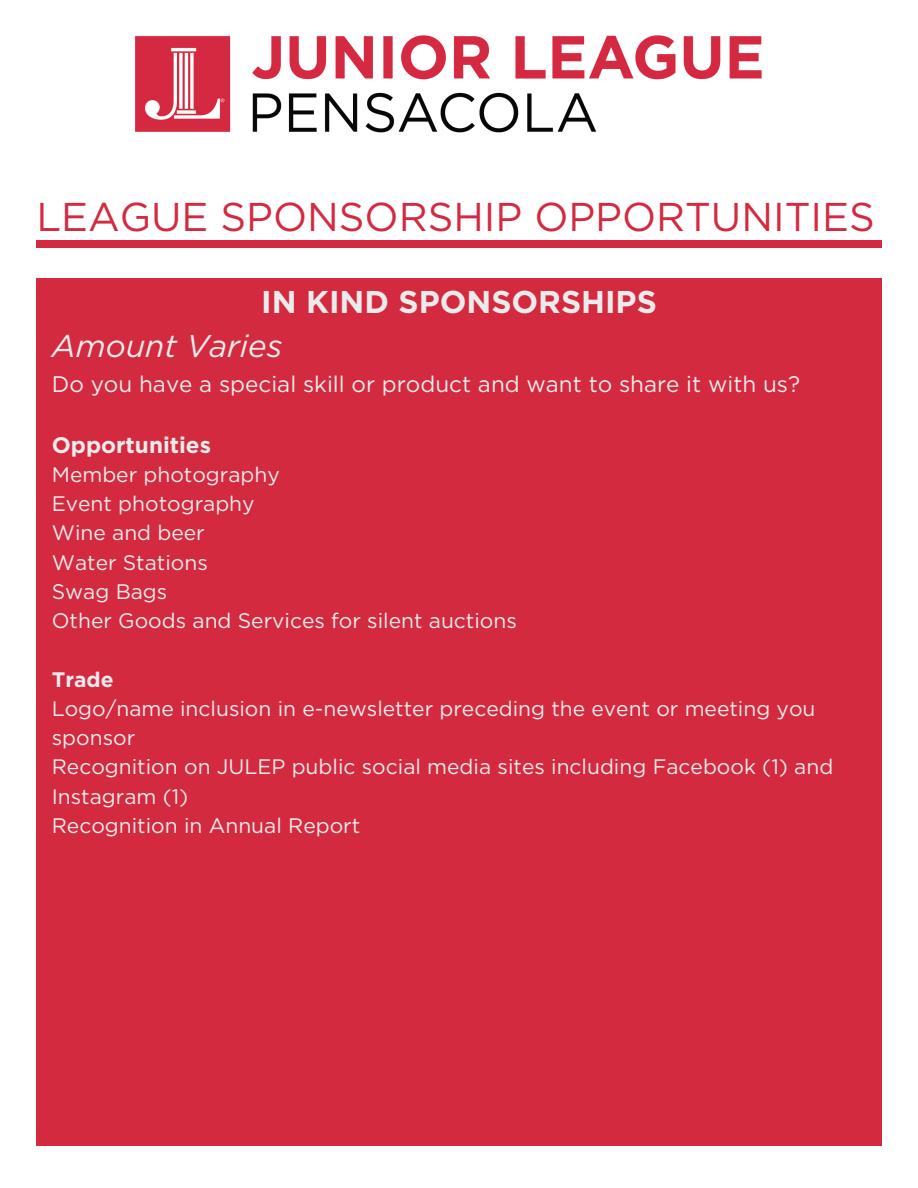
<style>
.page{position:relative;width:918px;height:1188px;background:#fff}
.page>*{position:absolute;margin:0;border:0;box-sizing:border-box;transform-origin:0 0}
.t1{font:40.2px "Gotham";color:#d32a40}
.t2{font:700 31.5px "Gotham";color:#ebebeb}
.t3{font:italic 31.5px "Gotham";color:#ebebeb}
.t4{font:22.5px "Gotham";color:#ebebeb}
.t5{font:700 22.5px "Gotham";color:#ebebeb}
.t6{font:21px/29.2px "Gotham";color:#ebebeb}
.t7{font:700 21px "Gotham";color:#ebebeb}
</style>
<div class="page">
<div style="left:36px;top:240px;width:845px;height:7px;background:#d32a40"></div>
<div style="left:36px;top:278px;width:846px;height:867px;background:#d32a40"></div>
<img style="left:135px;top:35px;width:627px;height:98px">
<p class="t1" style="left:36px;top:193px;width:840px">LEAGUE SPONSORSHIP OPPORTUNITIES</p>
<h1 class="t2" style="left:261px;top:283px;width:397px">IN KIND SPONSORSHIPS</h1>
<p class="t3" style="left:52px;top:327px;width:232px">Amount Varies</p>
<p class="t4" style="left:52px;top:370px;width:750px">Do you have a special skill or product and want to share it with us?</p>
<p class="t5" style="left:52px;top:431px;width:161px">Opportunities</p>
<p class="t6" style="left:52px;top:460px;width:230px">Member photography</p>
<p class="t6" style="left:52px;top:489px;width:204px">Event photography</p>
<p class="t6" style="left:52px;top:518px;width:155px">Wine and beer</p>
<p class="t6" style="left:52px;top:548px;width:158px">Water Stations</p>
<p class="t6" style="left:52px;top:577px;width:117px">Swag Bags</p>
<p class="t6" style="left:52px;top:606px;width:467px">Other Goods and Services for silent auctions</p>
<p class="t7" style="left:52px;top:667px;width:63px">Trade</p>
<p class="t6" style="left:52px;top:694px;width:765px">Logo/name inclusion in e-newsletter preceding the event or meeting you sponsor</p>
<p class="t6" style="left:52px;top:752px;width:783px">Recognition on JULEP public social media sites including Facebook (1) and</p>
<p class="t6" style="left:52px;top:782px;width:138px">Instagram (1)</p>
<p class="t6" style="left:52px;top:811px;width:310px">Recognition in Annual Report</p>
</div>
